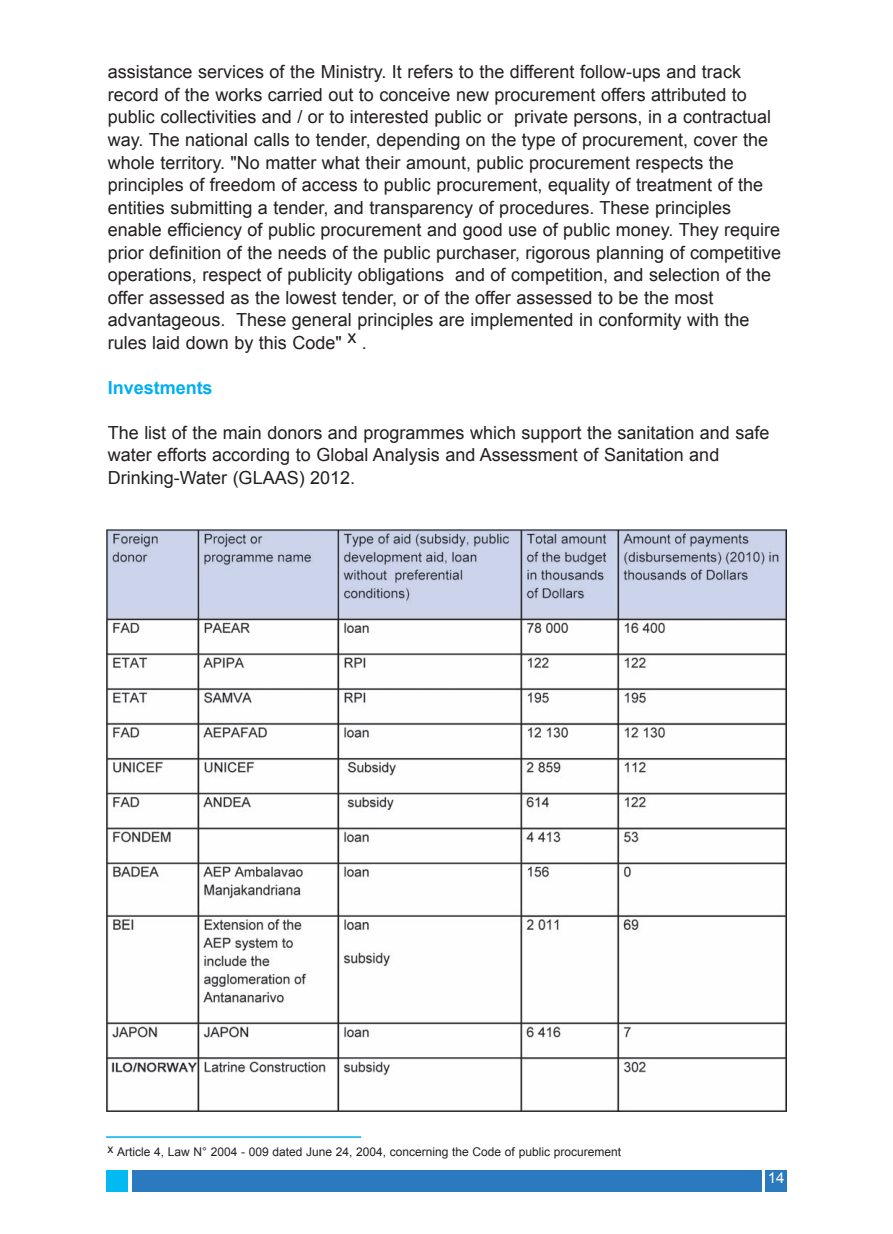
<style>
.page{position:relative;width:893px;height:1234px;background:#fff}
.page>*{position:absolute;margin:0;border:0;box-sizing:border-box;transform-origin:0 0}
.t1{font:18px/22.5px "Arial";color:#231f20}
.t2{font:700 18px "Arial";color:#00aeef}
.t3{font:15px "Arial";color:#fff}
.t4{font:12px "Arial";color:#231f20}
</style>
<div class="page">
<div style="left:132px;top:1169px;width:629px;height:22px;background:#2b79be"></div>
<div style="left:765px;top:1169px;width:22px;height:22px;background:#2b79be"></div>
<div style="left:106px;top:1169px;width:22px;height:22px;background:#00baf1"></div>
<img style="left:106px;top:529px;width:681px;height:582px">
<hr style="left:106px;top:1135px;width:255px;height:2px;background:#00aeef">
<p class="t1" style="left:108px;top:61px;width:675px">assistance services of the Ministry. It refers to the different follow-ups and track record of the works carried out to conceive new procurement offers attributed to public collectivities and / or to interested public or private persons, in a contractual way. The national calls to tender, depending on the type of procurement, cover the whole territory. "No matter what their amount, public procurement respects the principles of freedom of access to public procurement, equality of treatment of the entities submitting a tender, and transparency of procedures. These principles enable efficiency of public procurement and good use of public money. They require prior definition of the needs of the public purchaser, rigorous planning of competitive operations, respect of publicity obligations and of competition, and selection of the offer assessed as the lowest tender, or of the offer assessed to be the most advantageous. These general principles are implemented in conformity with the rules laid down by this Code" x .</p>
<p class="t2" style="left:108px;top:377px;width:106px">Investments</p>
<p class="t1" style="left:108px;top:421px;width:663px">The list of the main donors and programmes which support the sanitation and safe water efforts according to Global Analysis and Assessment of Sanitation and<br>Drinking-Water (GLAAS) 2012.</p>
<p class="t4" style="left:108px;top:1145px;width:515px">x Article 4, Law N° 2004 - 009 dated June 24, 2004, concerning the Code of public procurement</p>
<p class="t3" style="left:768px;top:1168px;width:18px">14</p>
</div>
